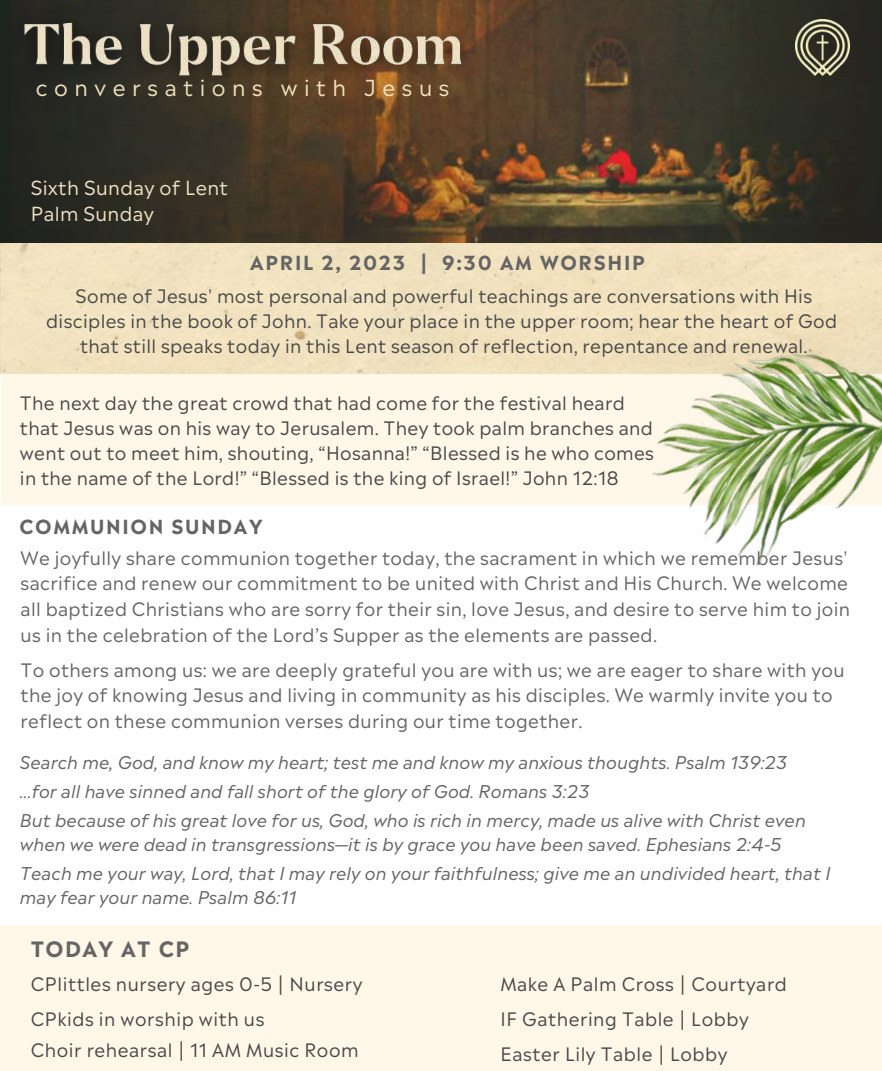
<style>
.page{position:relative;width:882px;height:1071px;background:#fff}
.page>*{position:absolute;margin:0;border:0;box-sizing:border-box;transform-origin:0 0}
.t1{font:21.88px "Madera";letter-spacing:.3em;color:#f0e2bc}
.t2{font:700 21px "Madera";letter-spacing:.065em;color:#656565}
.t3{font:700 19.25px "Madera";letter-spacing:.085em;color:#656565}
.t4{font:19.25px/26.2px "Madera";letter-spacing:.02em;color:#f0e2c5}
.t5{font:18.38px/24.8px "Madera";letter-spacing:.02em;color:#484848}
.t6{font:18.38px/25.7px "Madera";letter-spacing:.02em;color:#656565}
.t7{font:italic 17.5px/28.9px "Madera";letter-spacing:.005em;color:#656565}
</style>
<div class="page">
<div style="left:0;top:925px;width:882px;height:146px;background:#fff8e8"></div>
<svg style="left:1px;top:243px;width:881px;height:261px;background:#f7ecd1"></svg>
<img style="left:628px;top:291px;width:254px;height:275px">
<svg style="left:1px;top:0;width:881px;height:243px;background:#443827"></svg>
<img style="left:796px;top:19px;width:54px;height:57px">
<img style="left:0;top:0;width:488px;height:102px">
<p class="t1" style="left:36px;top:68px;width:415px">conversations with Jesus</p>
<p class="t4" style="left:31px;top:172px;width:199px">Sixth Sunday of Lent<br>Palm Sunday</p>
<p class="t3" style="left:250px;top:246px;width:396px">APRIL 2, 2023 | 9:30 AM WORSHIP</p>
<p class="t5" style="left:46px;top:281px;width:793px;text-align:center">Some of Jesus' most personal and powerful teachings are conversations with His disciples in the book of John. Take your place in the upper room; hear the heart of God that still speaks today in this Lent season of reflection, repentance and renewal.</p>
<p class="t5" style="left:20px;top:388px;width:636px">The next day the great crowd that had come for the festival heard that Jesus was on his way to Jerusalem. They took palm branches and went out to meet him, shouting, “Hosanna!” “Blessed is he who comes in the name of the Lord!” “Blessed is the king of Israel!” John 12:18</p>
<p class="t3" style="left:19px;top:510px;width:245px">COMMUNION SUNDAY</p>
<p class="t6" style="left:21px;top:542px;width:831px">We joyfully share communion together today, the sacrament in which we remember Jesus' sacrifice and renew our commitment to be united with Christ and His Church. We welcome all baptized Christians who are sorry for their sin, love Jesus, and desire to serve him to join us in the celebration of the Lord’s Supper as the elements are passed.</p>
<p class="t6" style="left:21px;top:654px;width:825px">To others among us: we are deeply grateful you are with us; we are eager to share with you the joy of knowing Jesus and living in community as his disciples. We warmly invite you to reflect on these communion verses during our time together.</p>
<p class="t7" style="left:20px;top:746px;width:787px">Search me, God, and know my heart; test me and know my anxious thoughts. Psalm 139:23 ...for all have sinned and fall short of the glory of God. Romans 3:23<br>But because of his great love for us, God, who is rich in mercy, made us alive with Christ even</p>
<p class="t7" style="left:20px;top:828px;width:812px">when we were dead in transgressions—it is by grace you have been saved. Ephesians 2:4-5<br>Teach me your way, Lord, that I may rely on your faithfulness; give me an undivided heart, that I</p>
<p class="t7" style="left:20px;top:881px;width:278px">may fear your name. Psalm 86:11</p>
<p class="t2" style="left:31px;top:930px;width:160px">TODAY AT CP</p>
<p class="t5" style="left:31px;top:970px;width:333px">CPlittles nursery ages 0-5 | Nursery</p>
<p class="t5" style="left:31px;top:1005px;width:235px">CPkids in worship with us</p>
<p class="t5" style="left:31px;top:1036px;width:329px">Choir rehearsal | 11 AM Music Room</p>
<p class="t5" style="left:500px;top:965px;width:288px;line-height:35px">Make A Palm Cross | Courtyard<br>IF Gathering Table | Lobby<br>Easter Lily Table | Lobby</p>
</div>
